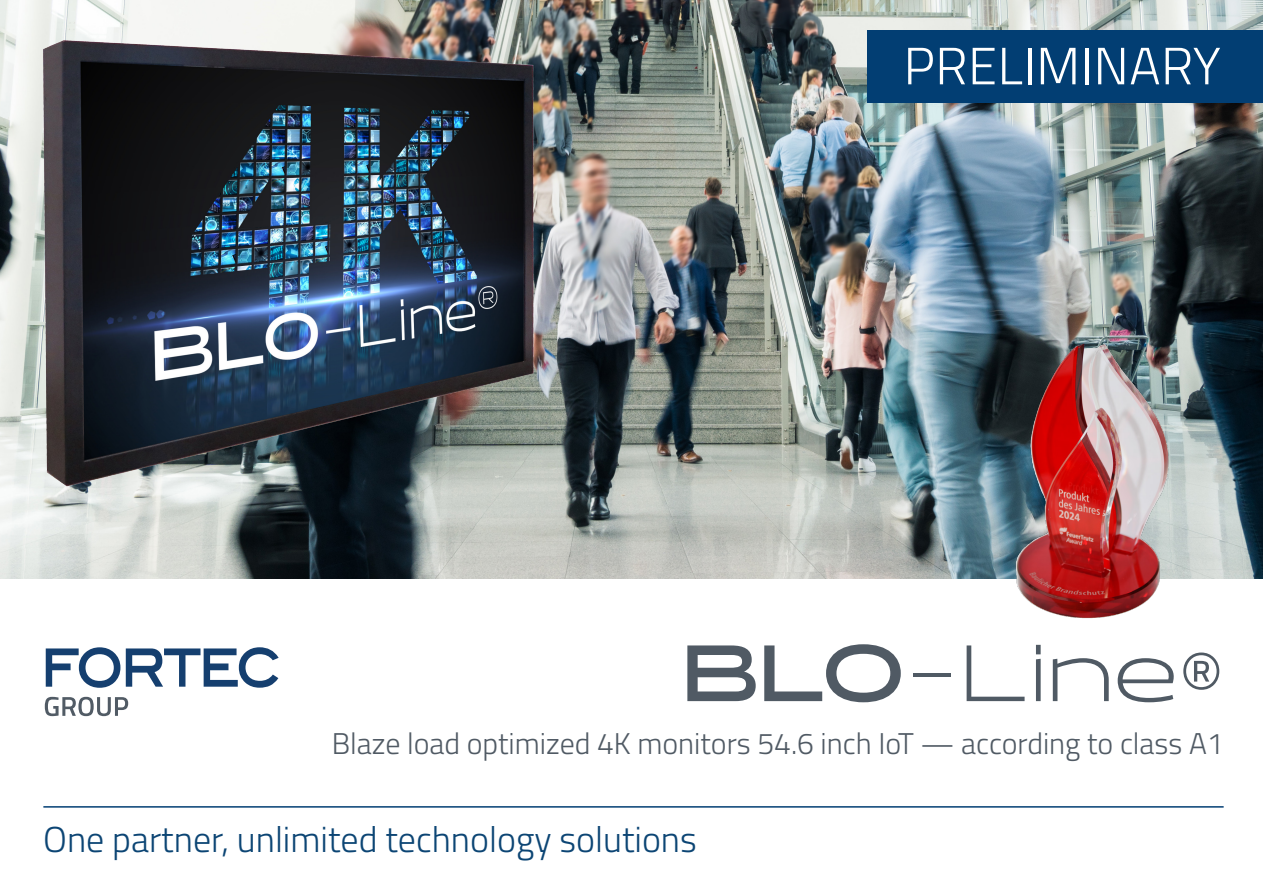
<style>
.page{position:relative;width:1263px;height:893px;background:#fff}
.page>*{position:absolute;margin:0;border:0;box-sizing:border-box;transform-origin:0 0}
.t1{font:300 79.5px "Halogen";color:#505a64}
.t2{font:300 52.5px "Titillium Web";letter-spacing:.01em;color:#fff}
.t3{font:300 36px "Titillium Web";color:#0c4574}
.t4{font:300 30px "Titillium Web";color:#505a64}
.s1{font-weight:700}
.s2{font-family:"Titillium Web";font-size:69px}
</style>
<div class="page">
<img style="left:0;top:0;width:1263px;height:579px">
<svg style="left:46px;top:647px;width:233px;height:41px"></svg>
<svg style="left:45px;top:697px;width:83px;height:19px"></svg>
<hr style="left:43px;top:806px;width:1181px;height:2px;background:#023e73">
<img style="left:22px;top:25px;width:528px;height:469px">
<div style="left:867px;top:31px;width:396px;height:72px;background:#023e73"></div>
<img style="left:1000px;top:323px;width:199px;height:296px">
<p class="t2" style="left:904px;top:28px;width:319px">PRELIMINARY</p>
<p class="t1" style="left:682px;top:624px;width:543px"><span class="s1">BLO</span>-Line<span class="s2">®</span></p>
<p class="t4" style="left:332px;top:722px;width:893px">Blaze load optimized 4K monitors 54.6 inch IoT — according to class A1</p>
<p class="t3" style="left:43px;top:813px;width:655px">One partner, unlimited technology solutions</p>
</div>
